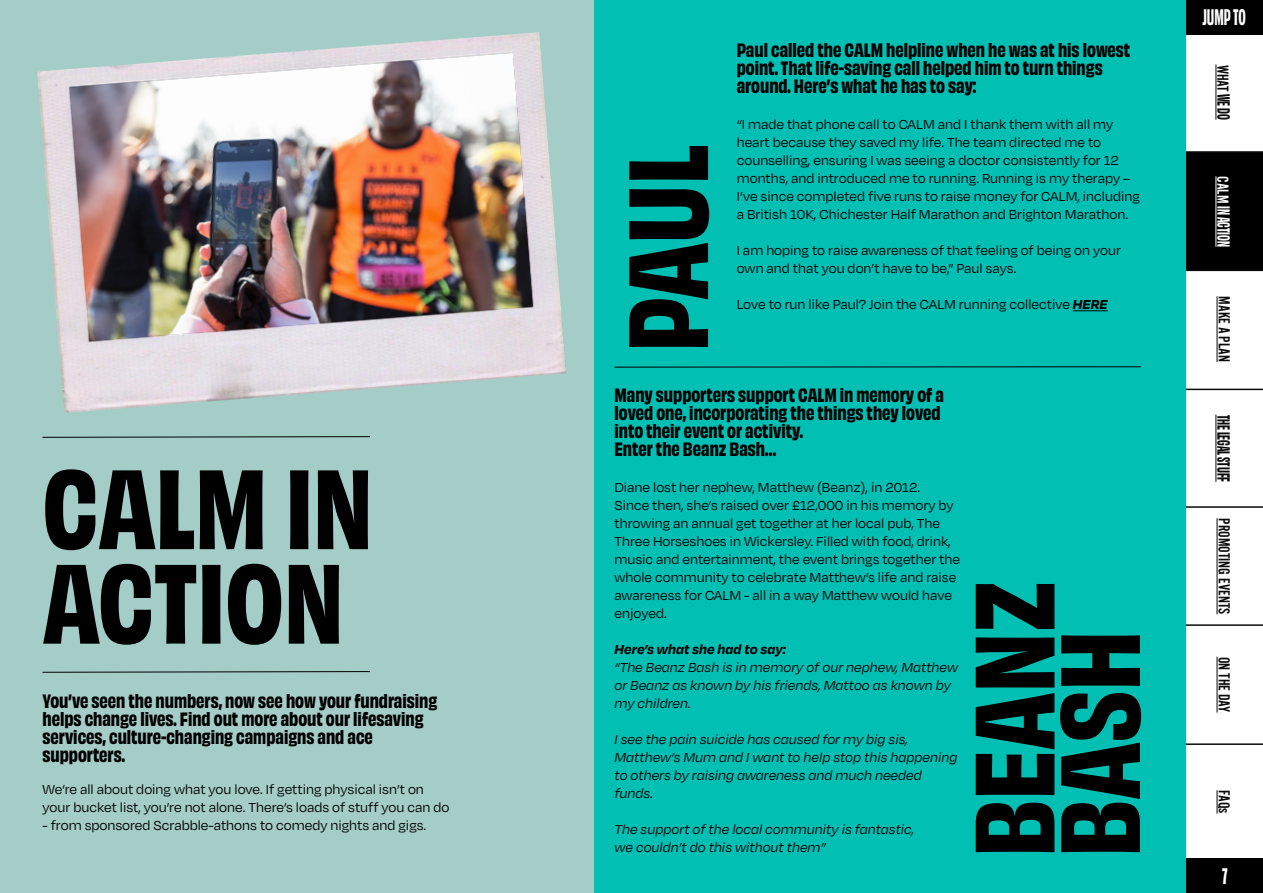
<style>
.page{position:relative;width:1263px;height:893px;background:#fff}
.page>*{position:absolute;margin:0;border:0;box-sizing:border-box;transform-origin:0 0}
.t1{font:700 105px/94.5px "Obviously Narw";color:#000}
.t2{font:700 condensed 21px "Obviously";color:#fff}
.t3{font:700 18px/18px "Obviously Narw";color:#000}
.t4{font:16.5px "Alternate Gothic LT No 2";color:#0b0b0b}
.t5{font:700 condensed 16.5px "Obviously";color:#0b0b0b}
.t6{font:700 condensed 16.5px "Obviously";color:#fff}
.t7{font:15px/18px "Degular";color:#000}
.t8{font:italic 15px/18px "Degular";color:#000}
.t9{font:italic 700 15px "Degular";color:#000}
.s1{font-weight:700;font-style:italic}
.s2{font-family:"Obviously";font-weight:700;font-stretch:condensed}
.s3{font-family:"Alternate Gothic LT No 2";font-weight:400;font-stretch:normal}
</style>
<div class="page">
<div style="left:1185px;top:152px;width:78px;height:118px;background:#000"></div>
<hr style="left:1185px;top:151px;width:78px;height:2px;background:#0b0b0b">
<hr style="left:1185px;top:270px;width:78px;height:1px;background:#0b0b0b">
<hr style="left:1185px;top:389px;width:78px;height:1px;background:#0b0b0b">
<hr style="left:1185px;top:506px;width:78px;height:2px;background:#0b0b0b">
<div style="left:1185px;top:859px;width:78px;height:34px;background:#000"></div>
<hr style="left:1185px;top:624px;width:78px;height:2px;background:#0b0b0b">
<div style="left:1185px;top:0;width:78px;height:34px;background:#000"></div>
<hr style="left:1185px;top:743px;width:78px;height:2px;background:#0b0b0b">
<hr style="left:1216px;top:657px;width:1px;height:56px;background:#0b0b0b">
<hr style="left:1215px;top:176px;width:1px;height:30px;background:#fff">
<hr style="left:1215px;top:206px;width:1px;height:41px;background:#fff">
<svg style="left:1215px;top:64px;width:1px;height:56px"></svg>
<hr style="left:1216px;top:296px;width:1px;height:66px;background:#0b0b0b">
<hr style="left:1216px;top:518px;width:1px;height:96px;background:#0b0b0b">
<svg style="left:1216px;top:790px;width:1px;height:24px"></svg>
<hr style="left:1215px;top:415px;width:1px;height:67px;background:#0b0b0b">
<div style="left:0;top:0;width:1185px;height:893px;background:#02bfb4"></div>
<hr style="left:1073px;top:310px;width:35px;height:1px;background:#000">
<div style="left:0;top:0;width:593px;height:893px;background:#a4cdc7"></div>
<hr style="left:614px;top:366px;width:527px;height:1px;background:#000">
<svg style="left:42px;top:436px;width:328px;height:2px"></svg>
<svg style="left:42px;top:671px;width:328px;height:2px"></svg>
<img style="left:37px;top:32px;width:529px;height:381px">
<h1 class="t1" style="left:43px;top:452px;width:332px">CALM IN<br>ACTION</h1>
<p class="t3" style="left:43px;top:690px;width:396px">You’ve seen the numbers, now see how your fundraising helps change lives. Find out more about our lifesaving services, culture-changing campaigns and ace supporters.</p>
<p class="t7" style="left:43px;top:780px;width:408px">We’re all about doing what you love. If getting physical isn’t on your bucket list, you’re not alone. There’s loads of stuff you can do</p>
<p class="t7" style="left:43px;top:816px;width:385px">- from sponsored Scrabble-athons to comedy nights and gigs.</p>
<h1 class="t1" style="left:611px;top:352px;width:208px;rotate:-90deg">PAUL</h1>
<p class="t3" style="left:737px;top:39px;width:395px">Paul called the CALM helpline when he was at his lowest point. That life-saving call helped him to turn things around. Here’s what he has to say:</p>
<p class="t7" style="left:737px;top:114px;width:405px">“I made that phone call to CALM and I thank them with all my heart because they saved my life. The team directed me to counselling, ensuring I was seeing a doctor consistently for 12 months, and introduced me to running. Running is my therapy – I’ve since completed five runs to raise money for CALM, including a British 10K, Chichester Half Marathon and Brighton Marathon.</p>
<p class="t7" style="left:737px;top:240px;width:386px">I am hoping to raise awareness of that feeling of being on your own and that you don’t have to be,” Paul says.</p>
<p class="t7" style="left:737px;top:294px;width:373px">Love to run like Paul? Join the CALM running collective <span class="s1">HERE</span></p>
<p class="t3" style="left:614px;top:384px;width:331px">Many supporters support CALM in memory of a loved one, incorporating the things they loved into their event or activity.<br>Enter the Beanz Bash…</p>
<p class="t7" style="left:614px;top:478px;width:347px">Diane lost her nephew, Matthew (Beanz), in 2012.<br>Since then, she’s raised over £12,000 in his memory by throwing an annual get together at her local pub, The Three Horseshoes in Wickersley. Filled with food, drink, music and entertainment, the event brings together the whole community to celebrate Matthew’s life and raise awareness for CALM - all in a way Matthew would have enjoyed.</p>
<p class="t9" style="left:614px;top:640px;width:173px">Here’s what she had to say:</p>
<p class="t8" style="left:614px;top:658px;width:345px">“The Beanz Bash is in memory of our nephew, Matthew or Beanz as known by his friends, Mattoo as known by my children.</p>
<p class="t8" style="left:614px;top:730px;width:345px">I see the pain suicide has caused for my big sis, Matthew’s Mum and I want to help stop this happening to others by raising awareness and much needed funds.</p>
<p class="t8" style="left:614px;top:820px;width:301px">The support of the local community is fantastic, we couldn’t do this without them”</p>
<h1 class="t1" style="left:962px;top:857px;width:278px;line-height:85.5px;rotate:-90deg">BEANZ<br>BASH</h1>
<h2 class="t2" style="left:1202px;top:3px;width:45px">JUMP TO</h2>
<p class="t4" style="left:1231px;top:64px;width:57px;rotate:90deg">WHAT <span class="s2">WE DO</span></p>
<p class="t6" style="left:1235px;top:176px;width:72px;rotate:90deg"><span class="s3">CALM</span> IN ACTION</p>
<p class="t4" style="left:1232px;top:296px;width:67px;rotate:90deg">MAKE A PLAN</p>
<p class="t5" style="left:1235px;top:415px;width:69px;rotate:90deg">THE LEGAL STUFF</p>
<p class="t4" style="left:1232px;top:518px;width:98px;rotate:90deg">PROMOTING EVENTS</p>
<p class="t4" style="left:1232px;top:657px;width:57px;rotate:90deg">ON THE DAY</p>
<p class="t4" style="left:1232px;top:790px;width:25px;rotate:90deg">FAQs</p>
<h2 class="t2" style="left:1222px;top:861px;width:7px">7</h2>
</div>
